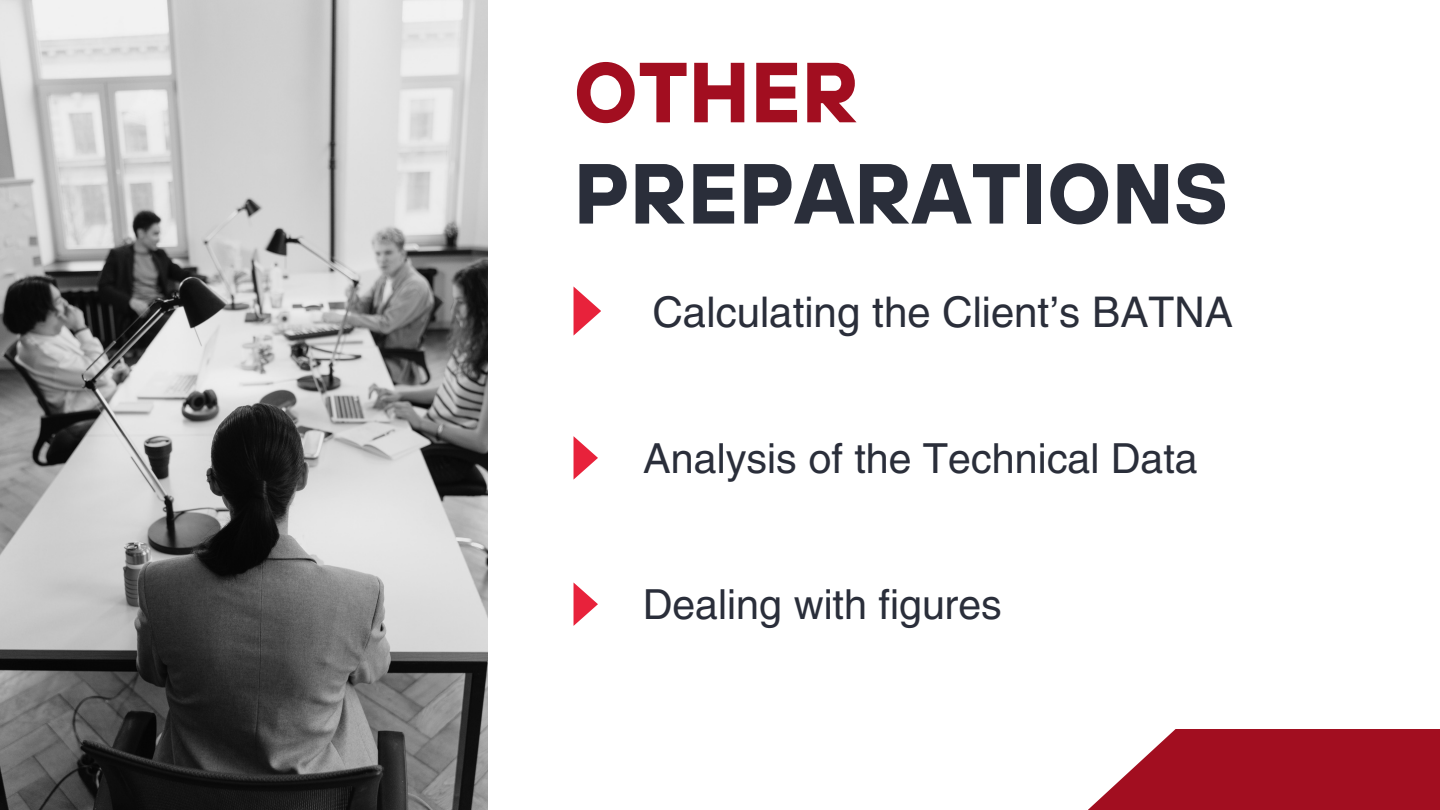
<style>
.page{position:relative;width:1440px;height:810px;background:#fff}
.page>*{position:absolute;margin:0;border:0;box-sizing:border-box;transform-origin:0 0}
.t1{font:700 85px/101.2px "TT Hoves";color:#2a2e3a}
.t2{font:41.8px "Helios";color:#2a2e3a}
.t3{font:41px "Helios";color:#2a2e3a}
.s1{color:#a20e20}
</style>
<div class="page">
<img style="left:0;top:0;width:488px;height:810px">
<svg style="left:574px;top:287px;width:27px;height:48px"></svg>
<svg style="left:574px;top:436px;width:24px;height:43px"></svg>
<svg style="left:1088px;top:729px;width:352px;height:81px;background:#ad2b3b"></svg>
<svg style="left:574px;top:583px;width:24px;height:43px"></svg>
<p class="t1" style="left:574px;top:40px;width:656px"><span class="s1">OTHER<br></span>PREPARATIONS</p>
<p class="t2" style="left:652px;top:285px;width:582px">Calculating the Client’s BATNA</p>
<p class="t3" style="left:643px;top:432px;width:556px">Analysis of the Technical Data</p>
<p class="t3" style="left:643px;top:579px;width:360px">Dealing with figures</p>
</div>
